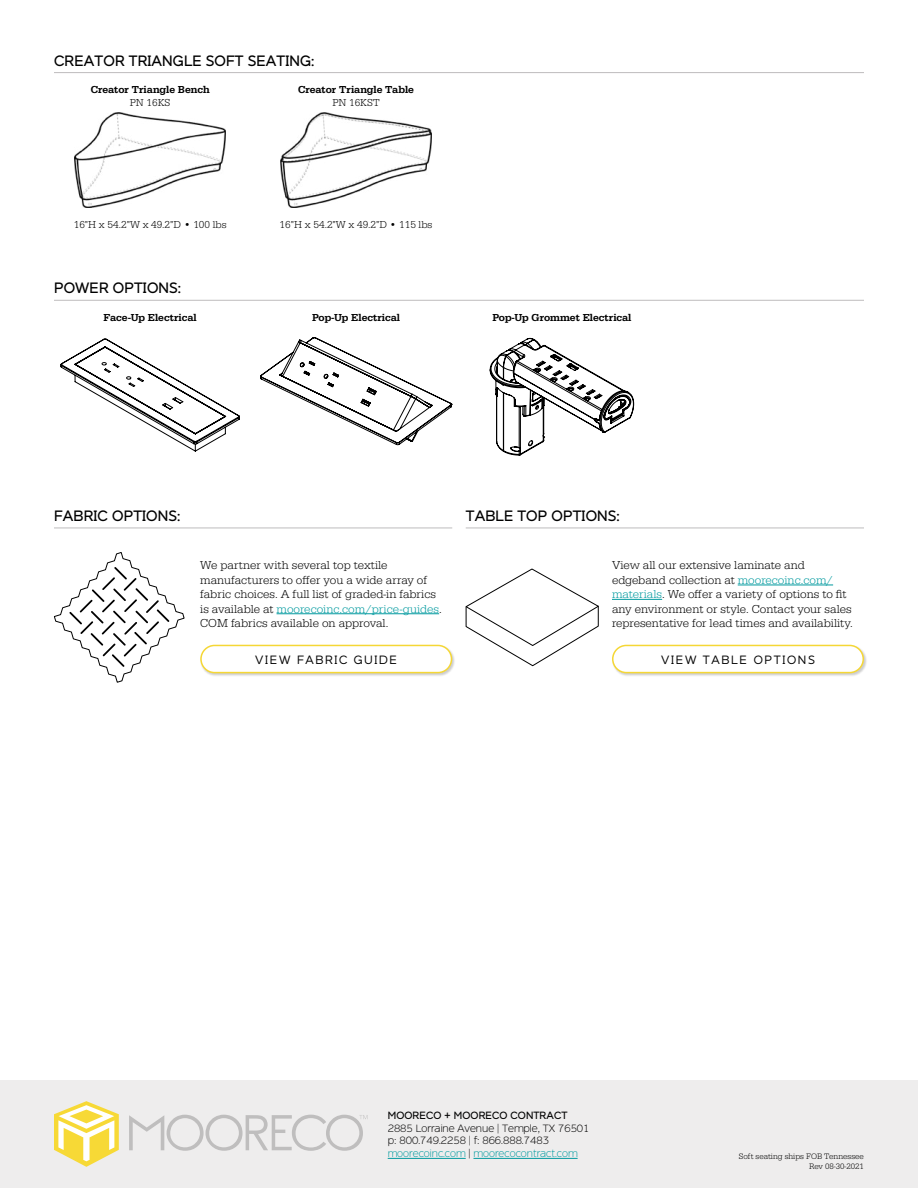
<style>
.page{position:relative;width:918px;height:1188px;background:#fff}
.page>*{position:absolute;margin:0;border:0;box-sizing:border-box;transform-origin:0 0}
.t1{font:15px "Dylan";letter-spacing:.01em;color:#000}
.t2{font:300 12px/14.4px "Serifa";color:#000}
.t3{font:300 12px "Dylan";letter-spacing:.14em;color:#000}
.t4{font:100 10.5px/12.6px "Dylan";color:#000}
.t5{font:500 10.5px "Serifa";color:#000}
.t6{font:300 10.5px "Serifa";color:#000}
.t7{font:10.5px "Dylan";letter-spacing:.01em;color:#000}
.t8{font:300 8.25px/9.9px "Serifa";color:#000;text-align:right}
.s1{color:#009a9f}
</style>
<div class="page">
<div style="left:0;top:1080px;width:918px;height:108px;background:#eeeded"></div>
<svg style="left:54px;top:1101px;width:65px;height:66px"></svg>
<svg style="left:129px;top:1115px;width:238px;height:36px"></svg>
<hr style="left:388px;top:1158px;width:78px;height:1px;background:#009a9f">
<hr style="left:473px;top:1158px;width:105px;height:1px;background:#009a9f">
<hr style="left:54px;top:300px;width:810px;height:1px;background:#bebcbd">
<svg style="left:60px;top:339px;width:180px;height:113px"></svg>
<svg style="left:260px;top:337px;width:192px;height:108px"></svg>
<svg style="left:490px;top:338px;width:144px;height:118px"></svg>
<hr style="left:54px;top:72px;width:810px;height:1px;background:#bebcbd">
<img style="left:74px;top:113px;width:152px;height:95px">
<img style="left:280px;top:112px;width:152px;height:95px">
<hr style="left:54px;top:528px;width:398px;height:1px;background:#bebcbd">
<hr style="left:466px;top:528px;width:398px;height:1px;background:#bebcbd">
<svg style="left:465px;top:568px;width:134px;height:99px"></svg>
<svg style="left:54px;top:552px;width:131px;height:131px"></svg>
<hr style="left:277px;top:614px;width:162px;height:1px;background:#009a9f">
<div style="left:200px;top:645px;width:256px;height:32px;background:#000;opacity:.2"></div>
<div style="left:201px;top:645px;width:251px;height:28px;background:#fff;border-radius:14px"></div>
<div style="left:200px;top:645px;width:252px;height:28px;border:2px solid #f5d735;border-radius:14px"></div>
<hr style="left:738px;top:585px;width:95px;height:1px;background:#009a9f">
<hr style="left:612px;top:599px;width:50px;height:1px;background:#009a9f">
<div style="left:612px;top:645px;width:256px;height:32px;background:#000;opacity:.2"></div>
<div style="left:613px;top:645px;width:250px;height:28px;background:#fff;border-radius:14px"></div>
<div style="left:612px;top:645px;width:252px;height:28px;border:2px solid #f5d735;border-radius:14px"></div>
<p class="t1" style="left:54px;top:50px;width:262px">CREATOR TRIANGLE SOFT SEATING:</p>
<p class="t5" style="left:91px;top:83px;width:120px">Creator Triangle Bench</p>
<p class="t6" style="left:130px;top:96px;width:42px">PN 16KS</p>
<p class="t5" style="left:298px;top:83px;width:117px">Creator Triangle Table</p>
<p class="t6" style="left:332px;top:96px;width:49px">PN 16KST</p>
<p class="t6" style="left:74px;top:218px;width:154px">16"H x 54.2"W x 49.2"D • 100 lbs</p>
<p class="t6" style="left:280px;top:218px;width:154px">16"H x 54.2"W x 49.2"D • 115 lbs</p>
<p class="t1" style="left:54px;top:278px;width:129px">POWER OPTIONS:</p>
<p class="t5" style="left:104px;top:311px;width:95px">Face-Up Electrical</p>
<p class="t5" style="left:312px;top:311px;width:90px">Pop-Up Electrical</p>
<p class="t5" style="left:492px;top:311px;width:141px">Pop-Up Grommet Electrical</p>
<p class="t1" style="left:54px;top:506px;width:128px">FABRIC OPTIONS:</p>
<p class="t1" style="left:466px;top:506px;width:155px">TABLE TOP OPTIONS:</p>
<p class="t2" style="left:200px;top:558px;width:243px">We partner with several top textile manufacturers to offer you a wide array of fabric choices. A full list of graded-in fabrics is available at <span class="s1">moorecoinc.com/price-guides</span>.<br>COM fabrics available on approval.</p>
<p class="t3" style="left:255px;top:652px;width:144px">VIEW FABRIC GUIDE</p>
<p class="t2" style="left:612px;top:558px;width:242px">View all our extensive laminate and edgeband collection at <span class="s1">moorecoinc.com/ materials</span>. We offer a variety of options to fit any environment or style. Contact your sales representative for lead times and availability.</p>
<p class="t3" style="left:661px;top:652px;width:155px">VIEW TABLE OPTIONS</p>
<p class="t7" style="left:388px;top:1108px;width:181px">MOORECO + MOORECO CONTRACT</p>
<p class="t4" style="left:388px;top:1122px;width:203px">2885 Lorraine Avenue | Temple, TX 76501 p: 800.749.2258 | f: 866.888.7483 <span class="s1">moorecoinc.com</span> | <span class="s1">moorecocontract.com</span></p>
<p class="t8" style="left:739px;top:1151px;width:127px">Soft seating ships FOB Tennessee<br>Rev 08-30-2021</p>
</div>
